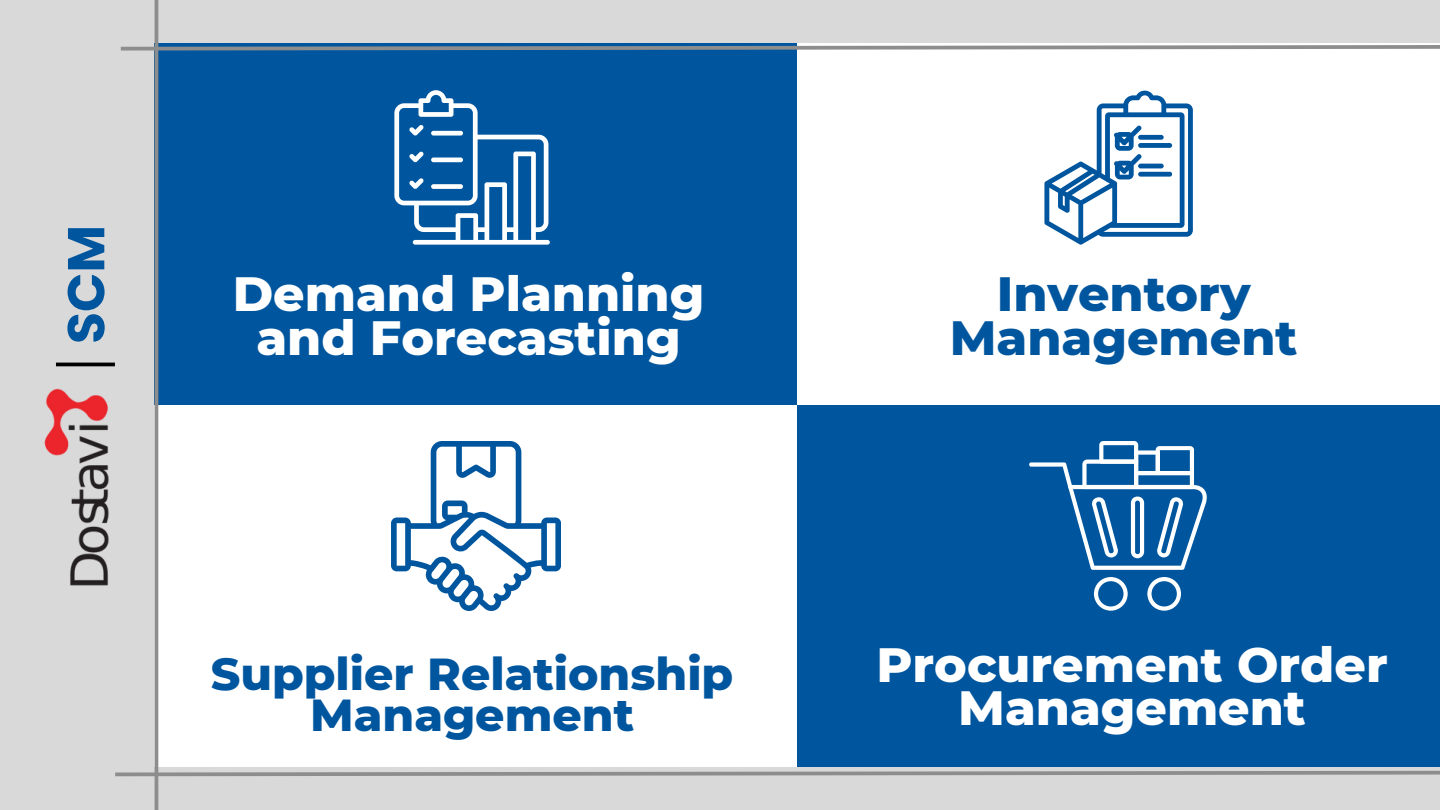
<style>
.page{position:relative;width:1440px;height:810px;background:#d9d9d9}
.page>*{position:absolute;margin:0;border:0;box-sizing:border-box;transform-origin:0 0}
.t1{font:700 51.75px "Poppins";color:#00569e}
.t2{font:800 49.12px/43.5px "Montserrat";color:#fff;text-align:center}
.t3{font:800 49.12px/43.5px "Montserrat";color:#00569e;text-align:center}
.t4{font:800 45.75px/41px "Montserrat";color:#00569e;text-align:center}
</style>
<div class="page">
<div style="left:155px;top:44px;width:642px;height:361px;background:#00569e"></div>
<div style="left:797px;top:405px;width:643px;height:361px;background:#00569e"></div>
<div style="left:797px;top:44px;width:643px;height:361px;background:#fff"></div>
<div style="left:155px;top:405px;width:642px;height:361px;background:#fff"></div>
<svg style="left:394px;top:90px;width:156px;height:155px"></svg>
<svg style="left:1044px;top:90px;width:149px;height:155px"></svg>
<svg style="left:391px;top:441px;width:170px;height:170px"></svg>
<svg style="left:1147px;top:577px;width:34px;height:34px"></svg>
<svg style="left:1094px;top:577px;width:34px;height:34px"></svg>
<svg style="left:1029px;top:441px;width:178px;height:129px"></svg>
<svg style="left:120px;top:43px;width:1320px;height:9px"></svg>
<svg style="left:115px;top:769px;width:1325px;height:9px"></svg>
<hr style="left:155px;top:0;width:3px;height:810px;background:#8d8d8d">
<img style="left:44px;top:362px;width:71px;height:224px">
<p class="t1" style="left:50px;top:344px;width:120px;rotate:-90deg">SCM</p>
<p class="t2" style="left:233px;top:272px;width:473px">Demand Planning</p>
<p class="t2" style="left:256px;top:316px;width:426px">and Forecasting</p>
<p class="t3" style="left:950px;top:272px;width:349px">Inventory<br>Management</p>
<p class="t4" style="left:211px;top:653px;width:524px">Supplier Relationship<br>Management</p>
<p class="t2" style="left:876px;top:643px;width:513px">Procurement Order<br>Management</p>
</div>
